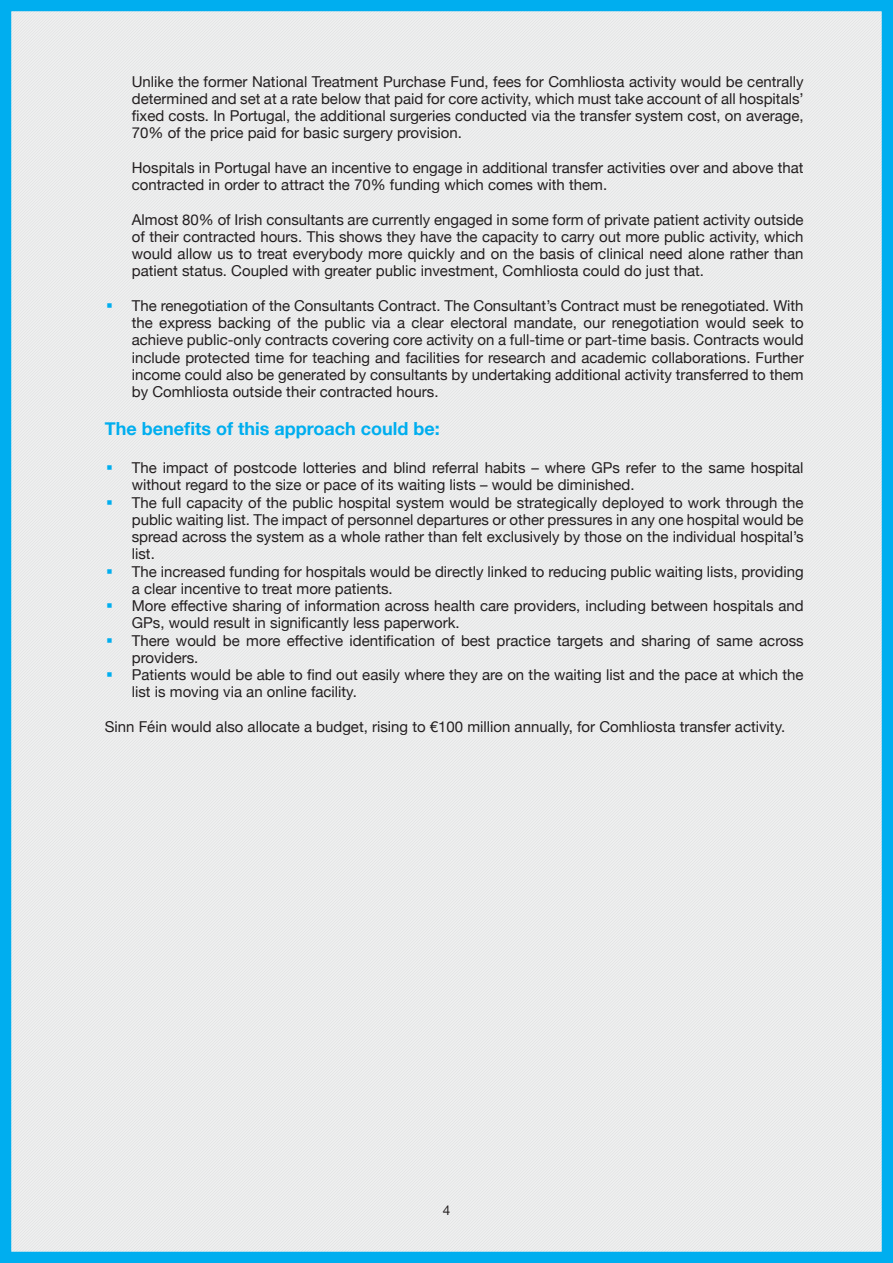
<style>
.page{position:relative;width:893px;height:1263px;background:#ebeced}
.page>*{position:absolute;margin:0;border:0;box-sizing:border-box;transform-origin:0 0}
.t1{font:700 18px "Helvetica Neue";color:#00aeef}
.t2{font:15px/17.2px "Helvetica Neue";color:#231f20;text-align:justify}
.t3{font:13.5px "Helvetica Neue";color:#231f20}
</style>
<div class="page">
<svg style="left:108px;top:303px;width:4px;height:5px"></svg>
<svg style="left:108px;top:465px;width:4px;height:5px"></svg>
<svg style="left:108px;top:500px;width:4px;height:4px"></svg>
<svg style="left:108px;top:569px;width:4px;height:4px"></svg>
<svg style="left:108px;top:603px;width:4px;height:5px"></svg>
<svg style="left:108px;top:638px;width:4px;height:4px"></svg>
<svg style="left:108px;top:672px;width:4px;height:5px"></svg>
<p class="t2" style="left:132px;top:73px;width:673px">Unlike the former National Treatment Purchase Fund, fees for Comhliosta activity would be centrally determined and set at a rate below that paid for core activity, which must take account of all hospitals’ fixed costs. In Portugal, the additional surgeries conducted via the transfer system cost, on average, 70% of the price paid for basic surgery provision.</p>
<p class="t2" style="left:132px;top:160px;width:673px">Hospitals in Portugal have an incentive to engage in additional transfer activities over and above that contracted in order to attract the 70% funding which comes with them.</p>
<p class="t2" style="left:132px;top:211px;width:673px">Almost 80% of Irish consultants are currently engaged in some form of private patient activity outside of their contracted hours. This shows they have the capacity to carry out more public activity, which would allow us to treat everybody more quickly and on the basis of clinical need alone rather than patient status. Coupled with greater public investment, Comhliosta could do just that.</p>
<p class="t2" style="left:132px;top:298px;width:673px">The renegotiation of the Consultants Contract. The Consultant’s Contract must be renegotiated. With the express backing of the public via a clear electoral mandate, our renegotiation would seek to achieve public-only contracts covering core activity on a full-time or part-time basis. Contracts would include protected time for teaching and facilities for research and academic collaborations. Further income could also be generated by consultants by undertaking additional activity transferred to them by Comhliosta outside their contracted hours.</p>
<p class="t1" style="left:105px;top:414px;width:336px">The benefits of this approach could be:</p>
<p class="t2" style="left:132px;top:460px;width:673px;text-align:left">The impact of postcode lotteries and blind referral habits – where GPs refer to the same hospital without regard to the size or pace of its waiting lists – would be diminished.<br>The full capacity of the public hospital system would be strategically deployed to work through the public waiting list. The impact of personnel departures or other pressures in any one hospital would be spread across the system as a whole rather than felt exclusively by those on the individual hospital’s list.<br>The increased funding for hospitals would be directly linked to reducing public waiting lists, providing a clear incentive to treat more patients.<br>More effective sharing of information across health care providers, including between hospitals and GPs, would result in significantly less paperwork.<br>There would be more effective identification of best practice targets and sharing of same across providers.<br>Patients would be able to find out easily where they are on the waiting list and the pace at which the list is moving via an online facility.</p>
<p class="t2" style="left:105px;top:719px;width:682px">Sinn Féin would also allocate a budget, rising to €100 million annually, for Comhliosta transfer activity.</p>
<p class="t3" style="left:443px;top:1200px;width:9px">4</p>
</div>
